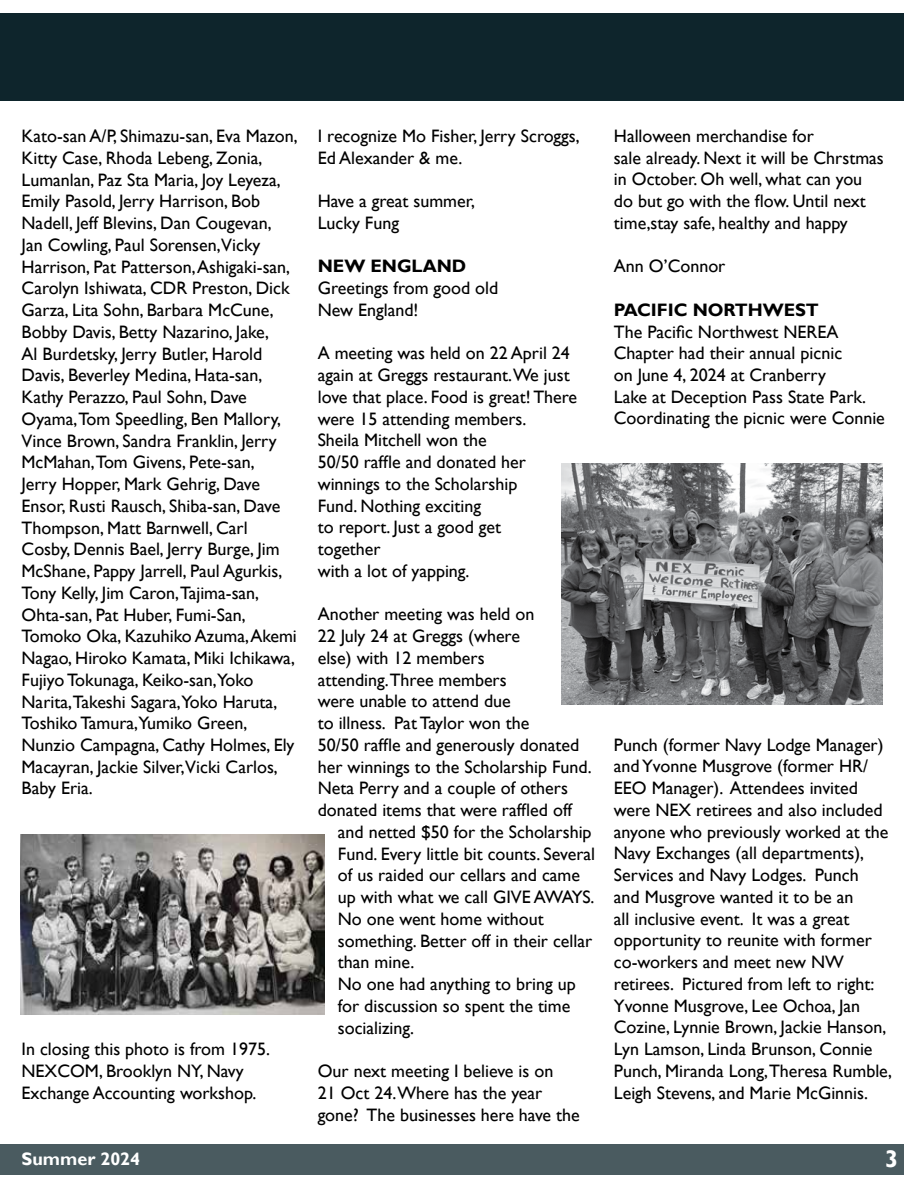
<style>
.page{position:relative;width:918px;height:1188px;background:#fff}
.page>*{position:absolute;margin:0;border:0;box-sizing:border-box;transform-origin:0 0}
.t1{font:700 24px "Gill Sans";color:#fff}
.t2{font:18px/21.8px "Gill Sans";color:#000}
.t3{font:700 18px "Gill Sans";color:#000}
.t4{font:700 18px "Gill Sans";color:#fff}
</style>
<div class="page">
<div style="left:0;top:14px;width:904px;height:87px;background:#0e252c"></div>
<div style="left:0;top:1144px;width:904px;height:31px;background:#4a5b60"></div>
<img style="left:562px;top:464px;width:321px;height:241px">
<img style="left:20px;top:834px;width:304px;height:181px">
<p class="t2" style="left:22px;top:126px;width:278px">Kato-san A/P, Shimazu-san, Eva Mazon, Kitty Case, Rhoda Lebeng, Zonia, Lumanlan, Paz Sta Maria, Joy Leyeza, Emily Pasold, Jerry Harrison, Bob Nadell, Jeff Blevins, Dan Cougevan,<br>Jan Cowling, Paul Sorensen,Vicky Harrison, Pat Patterson, Ashigaki-san, Carolyn Ishiwata, CDR Preston, Dick Garza, Lita Sohn, Barbara McCune, Bobby Davis, Betty Nazarino, Jake,<br>Al Burdetsky, Jerry Butler, Harold Davis, Beverley Medina, Hata-san, Kathy Perazzo, Paul Sohn, Dave Oyama,Tom Speedling, Ben Mallory, Vince Brown, Sandra Franklin, Jerry McMahan,Tom Givens, Pete-san,<br>Jerry Hopper, Mark Gehrig, Dave Ensor, Rusti Rausch, Shiba-san, Dave Thompson, Matt Barnwell, Carl Cosby, Dennis Bael, Jerry Burge, Jim McShane, Pappy Jarrell, Paul Agurkis, Tony Kelly, Jim Caron,Tajima-san, Ohta-san, Pat Huber, Fumi-San, Tomoko Oka, Kazuhiko Azuma, Akemi Nagao, Hiroko Kamata, Miki Ichikawa, Fujiyo Tokunaga, Keiko-san,Yoko Narita,Takeshi Sagara,Yoko Haruta, Toshiko Tamura,Yumiko Green, Nunzio Campagna, Cathy Holmes, Ely Macayran, Jackie Silver,Vicki Carlos, Baby Eria.</p>
<p class="t2" style="left:22px;top:1039px;width:250px">In closing this photo is from 1975.<br>NEXCOM, Brooklyn NY, Navy<br>Exchange Accounting workshop.</p>
<p class="t2" style="left:318px;top:125px;width:264px">I recognize Mo Fisher, Jerry Scroggs,<br>Ed Alexander &amp; me.</p>
<p class="t2" style="left:318px;top:191px;width:159px">Have a great summer,<br>Lucky Fung</p>
<p class="t3" style="left:318px;top:256px;width:150px">NEW ENGLAND</p>
<p class="t2" style="left:318px;top:278px;width:182px">Greetings from good old<br>New England!</p>
<p class="t2" style="left:318px;top:343px;width:261px">A meeting was held on 22 April 24 again at Greggs restaurant.We just love that place. Food is great! There were 15 attending members.<br>Sheila Mitchell won the<br>50/50 raffle and donated her winnings to the Scholarship<br>Fund. Nothing exciting<br>to report. Just a good get<br>together<br>with a lot of yapping.</p>
<p class="t2" style="left:318px;top:604px;width:276px">Another meeting was held on<br>22 July 24 at Greggs (where<br>else) with 12 members attending.Three members<br>were unable to attend due<br>to illness. Pat Taylor won the<br>50/50 raffle and generously donated her winnings to the Scholarship Fund.<br>Neta Perry and a couple of others donated items that were raffled off</p>
<p class="t2" style="left:338px;top:821px;width:259px">and netted $50 for the Scholarship<br>Fund. Every little bit counts. Several of us raided our cellars and came up with what we call GIVE AWAYS.<br>No one went home without something. Better off in their cellar than mine.<br>No one had anything to bring up for discussion so spent the time socializing.</p>
<p class="t2" style="left:318px;top:1060px;width:264px">Our next meeting I believe is on<br>21 Oct 24.Where has the year gone? The businesses here have the</p>
<p class="t2" style="left:614px;top:125px;width:271px">Halloween merchandise for<br>sale already. Next it will be Chrstmas in October. Oh well, what can you do but go with the flow. Until next time,stay safe, healthy and happy</p>
<p class="t2" style="left:614px;top:256px;width:113px">Ann O’Connor</p>
<p class="t3" style="left:614px;top:299px;width:207px">PACIFIC NORTHWEST</p>
<p class="t2" style="left:614px;top:321px;width:273px">The Pacific Northwest NEREA<br>Chapter had their annual picnic<br>on June 4, 2024 at Cranberry<br>Lake at Deception Pass State Park.<br>Coordinating the picnic were Connie</p>
<p class="t2" style="left:614px;top:734px;width:280px">Punch (former Navy Lodge Manager) and Yvonne Musgrove (former HR/ EEO Manager). Attendees invited were NEX retirees and also included anyone who previously worked at the Navy Exchanges (all departments), Services and Navy Lodges. Punch<br>and Musgrove wanted it to be an<br>all inclusive event. It was a great opportunity to reunite with former co-workers and meet new NW retirees. Pictured from left to right:<br>Yvonne Musgrove, Lee Ochoa, Jan Cozine, Lynnie Brown, Jackie Hanson, Lyn Lamson, Linda Brunson, Connie Punch, Miranda Long,Theresa Rumble, Leigh Stevens, and Marie McGinnis.</p>
<p class="t4" style="left:22px;top:1148px;width:120px">Summer 2024</p>
<h1 class="t1" style="left:885px;top:1145px;width:15px">3</h1>
</div>
